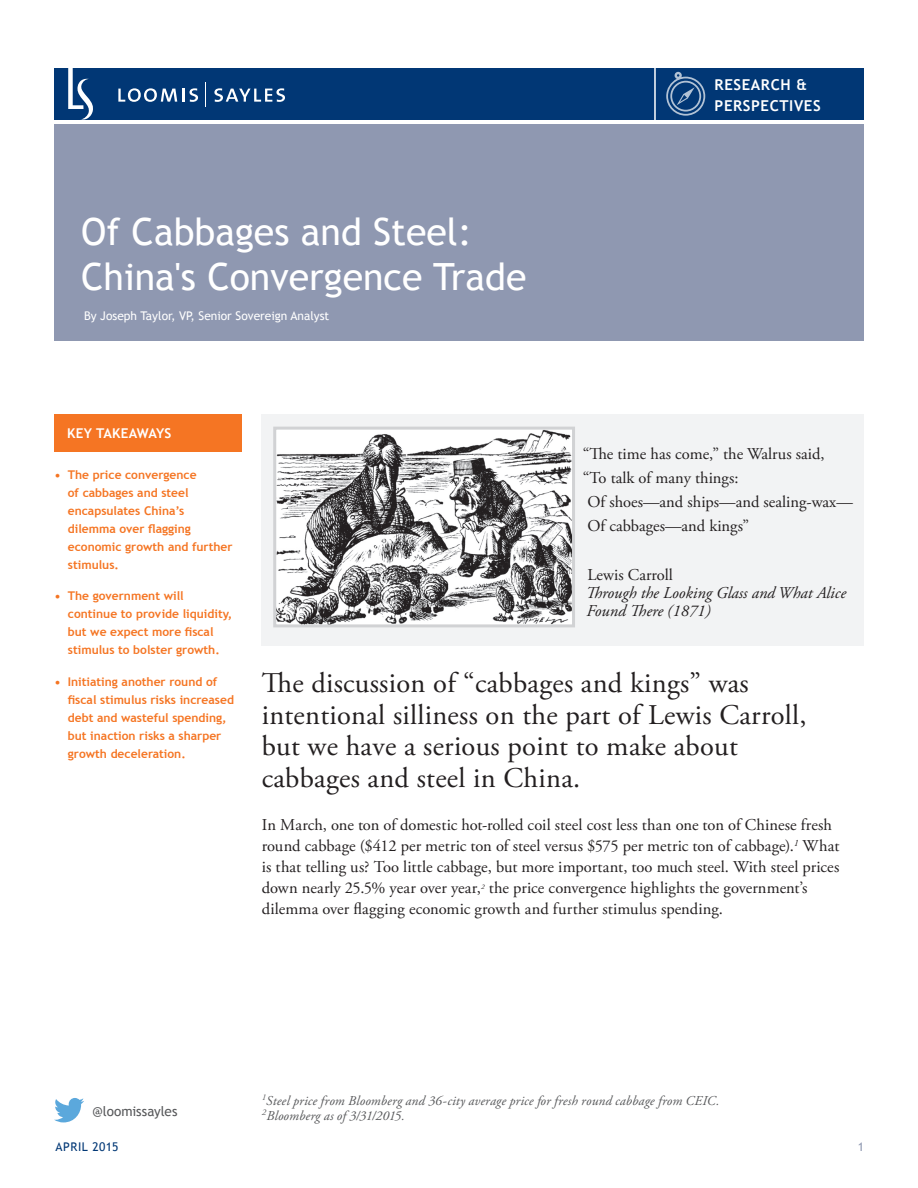
<style>
.page{position:relative;width:918px;height:1188px;background:#fff}
.page>*{position:absolute;margin:0;border:0;box-sizing:border-box;transform-origin:0 0}
.t1{font:37.5px "Trebuchet MS";color:#fff}
.Intro_Paragraph{font:28.5px/31.5px "Adobe Garamond Pro";letter-spacing:.01em;color:#231f20}
.Body_Copy{font:16.5px/21px "Adobe Garamond Pro";letter-spacing:.005em;color:#231f20}
.Section_Header{font:16.5px/24px "Adobe Garamond Pro";color:#231f20}
.Section_Header-2{font:italic 16.5px/18px "Adobe Garamond Pro";color:#231f20}
.Descriptor{font:700 15px/21px "Trebuchet MS";letter-spacing:.04em;color:#fff}
.Footnote{font:italic 13.5px "Adobe Garamond Pro";letter-spacing:.01em;color:#57585a}
.Social_Media_Handle{font:13.5px "Trebuchet MS";color:#57585a}
.t2{font:700 13.5px "Trebuchet MS";letter-spacing:.02em;color:#fff}
.t3{font:700 12px/18px "Trebuchet MS";color:#f57523}
.Author{font:12px "Trebuchet MS";color:#fff}
.t4{font:12px "Trebuchet MS";letter-spacing:.04em;color:#013775}
.Page_Number{font:12px "Trebuchet MS";color:#8f98b1}
.Body_Copy-2{font:italic 7.05px "Adobe Garamond Pro";color:#231f20}
.s1{font-style:normal}
</style>
<div class="page">
<div style="left:54px;top:68px;width:810px;height:52px;background:#013775"></div>
<hr style="left:654px;top:66px;width:2px;height:54px;background:#fff">
<svg style="left:205px;top:82px;width:1px;height:25px"></svg>
<svg style="left:68px;top:68px;width:25px;height:52px"></svg>
<svg style="left:118px;top:88px;width:80px;height:14px"></svg>
<svg style="left:214px;top:88px;width:71px;height:14px"></svg>
<div style="left:54px;top:124px;width:810px;height:216px;background:#8f98b1"></div>
<div style="left:54px;top:414px;width:187px;height:38px;background:#f57523"></div>
<svg style="left:54px;top:1098px;width:30px;height:24px"></svg>
<svg style="left:666px;top:72px;width:39px;height:44px"></svg>
<div style="left:262px;top:414px;width:602px;height:232px;background:#f2f3f4"></div>
<img style="left:277px;top:431px;width:294px;height:192px">
<div style="left:273px;top:427px;width:302px;height:200px;border:3px solid #d1d2d4"></div>
<p class="t1" style="left:81px;top:209px;width:392px">Of Cabbages and Steel:</p>
<p class="t1" style="left:81px;top:254px;width:447px">China's Convergence Trade</p>
<p class="Author" style="left:84px;top:309px;width:247px">By Joseph Taylor, VP, Senior Sovereign Analyst</p>
<p class="t2" style="left:67px;top:425px;width:106px">KEY TAKEAWAYS</p>
<p class="Descriptor" style="left:715px;top:74px;width:108px">RESEARCH &amp;<br>PERSPECTIVES</p>
<p class="t3" style="left:68px;top:466px;width:166px;text-indent:-14px">• The price convergence<br>of cabbages and steel encapsulates China’s dilemma over flagging economic growth and further stimulus.</p>
<p class="t3" style="left:68px;top:587px;width:166px;text-indent:-14px">• The government will continue to provide liquidity, but we expect more fiscal stimulus to bolster growth.</p>
<p class="t3" style="left:68px;top:673px;width:168px;text-indent:-14px">• Initiating another round of fiscal stimulus risks increased debt and wasteful spending, but inaction risks a sharper growth deceleration.</p>
<p class="Section_Header" style="left:583px;top:442px;width:272px">“The time has come,” the Walrus said,<br>“To talk of many things:<br>Of shoes—and ships—and sealing-wax—<br>Of cabbages—and kings”</p>
<p class="Section_Header-2" style="left:586px;top:567px;width:262px"><span class="s1">Lewis Carroll<br></span>Through the Looking Glass and What Alice<br>Found There (1871)</p>
<p class="Intro_Paragraph" style="left:262px;top:669px;width:546px">The discussion of “cabbages and kings” was intentional silliness on the part of Lewis Carroll, but we have a serious point to make about cabbages and steel in China.</p>
<p class="Body_Copy" style="left:262px;top:815px;width:579px">In March, one ton of domestic hot-rolled coil steel cost less than one ton of Chinese fresh round cabbage ($412 per metric ton of steel versus $575 per metric ton of cabbage).<sup>1</sup> What is that telling us? Too little cabbage, but more important, too much steel. With steel prices down nearly 25.5% year over year,</p>
<p class="Body_Copy" style="left:262px;top:878px;width:547px;text-indent:227px">the price convergence highlights the government’s dilemma over flagging economic growth and further stimulus spending.</p>
<p class="Body_Copy-2" style="left:481px;top:883px;width:5px">2</p>
<p class="Social_Media_Handle" style="left:93px;top:1103px;width:86px">@loomissayles</p>
<p class="Footnote" style="left:262px;top:1092px;width:459px"><sup>1</sup>Steel price from Bloomberg and 36-city average price for fresh round cabbage from CEIC.</p>
<p class="Footnote" style="left:262px;top:1107px;width:145px"><sup>2</sup>Bloomberg as of 3/31/2015.</p>
<p class="t4" style="left:56px;top:1140px;width:64px">APRIL 2015</p>
<p class="Page_Number" style="left:858px;top:1140px;width:8px">1</p>
</div>
